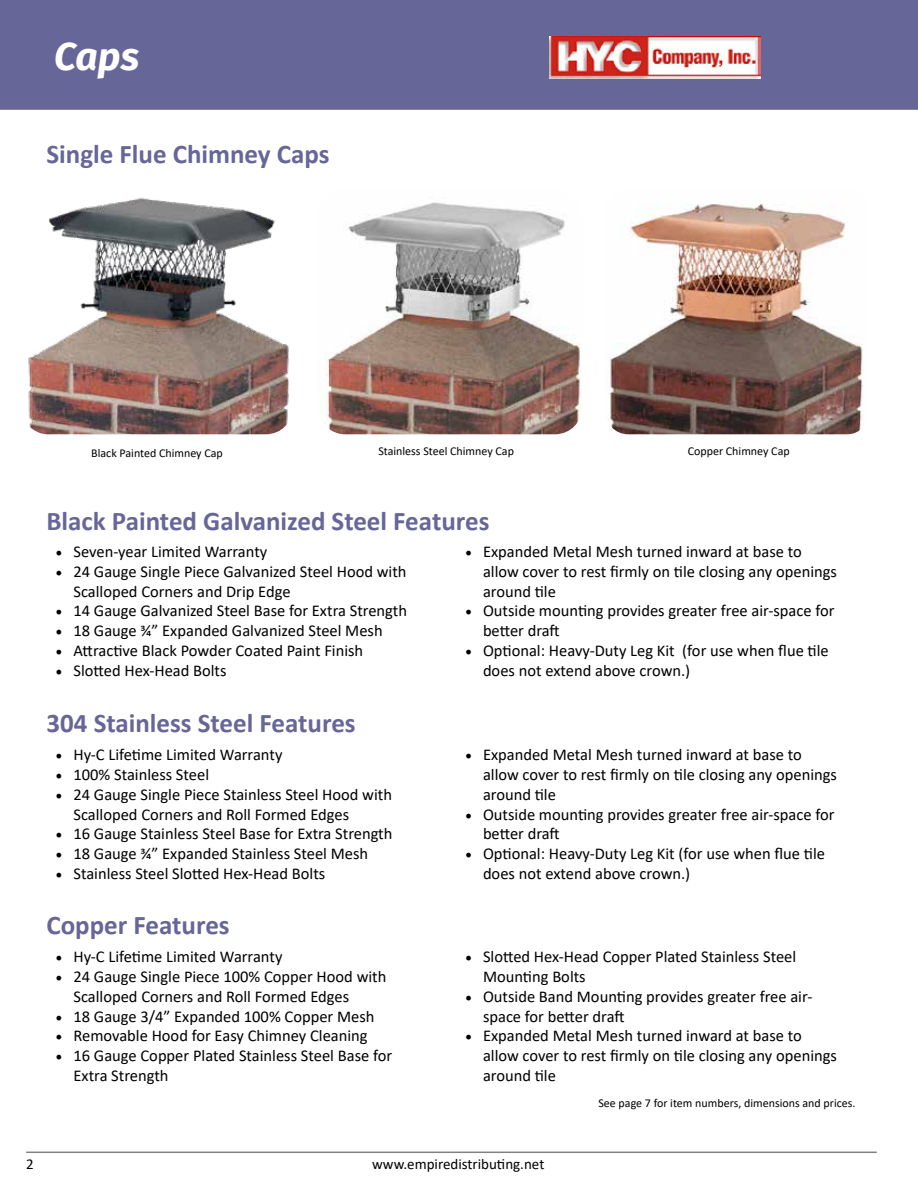
<style>
.page{position:relative;width:918px;height:1188px;background:#fff}
.page>*{position:absolute;margin:0;border:0;box-sizing:border-box;transform-origin:0 0}
.t1{font:italic 700 39px "Fira Sans";color:#fff}
.t2{font:700 27px "Calibri";color:#669}
.t3{font:16.5px/19.8px "Calibri";color:#000}
.t4{font:15px "Calibri";color:#000}
.t5{font:12px "Calibri";color:#000}
.s1{font-family:"Minion Pro";font-size:18px}
</style>
<div class="page">
<hr style="left:26px;top:1152px;width:851px;height:1px;background:#818181">
<div style="left:0;top:0;width:918px;height:110px;background:#669"></div>
<img style="left:549px;top:36px;width:211px;height:43px">
<img style="left:28px;top:197px;width:261px;height:237px">
<img style="left:325px;top:202px;width:257px;height:232px">
<img style="left:608px;top:204px;width:255px;height:230px">
<h1 class="t1" style="left:54px;top:29px;width:87px">Caps</h1>
<h2 class="t2" style="left:46px;top:135px;width:285px">Single Flue Chimney Caps</h2>
<p class="t5" style="left:91px;top:445px;width:133px">Black Painted Chimney Cap</p>
<p class="t5" style="left:378px;top:443px;width:137px">Stainless Steel Chimney Cap</p>
<p class="t5" style="left:688px;top:443px;width:104px">Copper Chimney Cap</p>
<h2 class="t2" style="left:46px;top:502px;width:444px">Black Painted Galvanized Steel Features</h2>
<p class="t3" style="left:56px;top:541px;width:213px"><span class="s1">•</span> Seven-year Limited Warranty</p>
<p class="t3" style="left:74px;top:561px;width:335px;text-indent:-18px"><span class="s1">•</span> 24 Gauge Single Piece Galvanized Steel Hood with<br>Scalloped Corners and Drip Edge</p>
<p class="t3" style="left:56px;top:601px;width:353px"><span class="s1">•</span> 14 Gauge Galvanized Steel Base for Extra Strength</p>
<p class="t3" style="left:56px;top:620px;width:329px"><span class="s1">•</span> 18 Gauge ¾” Expanded Galvanized Steel Mesh</p>
<p class="t3" style="left:56px;top:640px;width:309px"><span class="s1">•</span> Attractive Black Powder Coated Paint Finish</p>
<p class="t3" style="left:56px;top:660px;width:173px"><span class="s1">•</span> Slotted Hex-Head Bolts</p>
<h2 class="t2" style="left:46px;top:704px;width:311px">304 Stainless Steel Features</h2>
<p class="t3" style="left:56px;top:745px;width:228px"><span class="s1">•</span> Hy-C Lifetime Limited Warranty</p>
<p class="t3" style="left:56px;top:764px;width:155px"><span class="s1">•</span> 100% Stainless Steel</p>
<p class="t3" style="left:74px;top:784px;width:320px;text-indent:-18px"><span class="s1">•</span> 24 Gauge Single Piece Stainless Steel Hood with<br>Scalloped Corners and Roll Formed Edges</p>
<p class="t3" style="left:56px;top:824px;width:338px"><span class="s1">•</span> 16 Gauge Stainless Steel Base for Extra Strength</p>
<p class="t3" style="left:56px;top:844px;width:314px"><span class="s1">•</span> 18 Gauge ¾” Expanded Stainless Steel Mesh</p>
<p class="t3" style="left:56px;top:863px;width:271px"><span class="s1">•</span> Stainless Steel Slotted Hex-Head Bolts</p>
<h2 class="t2" style="left:46px;top:906px;width:185px">Copper Features</h2>
<p class="t3" style="left:56px;top:946px;width:228px"><span class="s1">•</span> Hy-C Lifetime Limited Warranty</p>
<p class="t3" style="left:74px;top:966px;width:314px;text-indent:-18px"><span class="s1">•</span> 24 Gauge Single Piece 100% Copper Hood with<br>Scalloped Corners and Roll Formed Edges</p>
<p class="t3" style="left:56px;top:1006px;width:321px"><span class="s1">•</span> 18 Gauge 3/4” Expanded 100% Copper Mesh</p>
<p class="t3" style="left:56px;top:1026px;width:314px"><span class="s1">•</span> Removable Hood for Easy Chimney Cleaning</p>
<p class="t3" style="left:74px;top:1045px;width:320px;text-indent:-18px"><span class="s1">•</span> 16 Gauge Copper Plated Stainless Steel Base for<br>Extra Strength</p>
<p class="t3" style="left:483px;top:541px;width:356px;text-indent:-18px"><span class="s1">•</span> Expanded Metal Mesh turned inward at base to allow cover to rest firmly on tile closing any openings around tile</p>
<p class="t3" style="left:483px;top:601px;width:353px;text-indent:-18px"><span class="s1">•</span> Outside mounting provides greater free air-space for better draft</p>
<p class="t3" style="left:483px;top:640px;width:347px;text-indent:-18px"><span class="s1">•</span> Optional: Heavy-Duty Leg Kit (for use when flue tile does not extend above crown.)</p>
<p class="t3" style="left:483px;top:745px;width:356px;text-indent:-18px"><span class="s1">•</span> Expanded Metal Mesh turned inward at base to allow cover to rest firmly on tile closing any openings around tile</p>
<p class="t3" style="left:483px;top:804px;width:353px;text-indent:-18px"><span class="s1">•</span> Outside mounting provides greater free air-space for better draft</p>
<p class="t3" style="left:483px;top:844px;width:344px;text-indent:-18px"><span class="s1">•</span> Optional: Heavy-Duty Leg Kit (for use when flue tile does not extend above crown.)</p>
<p class="t3" style="left:483px;top:946px;width:315px;text-indent:-18px"><span class="s1">•</span> Slotted Hex-Head Copper Plated Stainless Steel<br>Mounting Bolts</p>
<p class="t3" style="left:483px;top:986px;width:331px;text-indent:-18px"><span class="s1">•</span> Outside Band Mounting provides greater free air&shy;space for better draft</p>
<p class="t3" style="left:483px;top:1026px;width:356px;text-indent:-18px"><span class="s1">•</span> Expanded Metal Mesh turned inward at base to allow cover to rest firmly on tile closing any openings around tile</p>
<p class="t5" style="left:598px;top:1095px;width:259px">See page 7 for item numbers, dimensions and prices.</p>
<p class="t4" style="left:26px;top:1154px;width:9px">2</p>
<p class="t4" style="left:372px;top:1154px;width:174px">www.empiredistributing.net</p>
</div>
